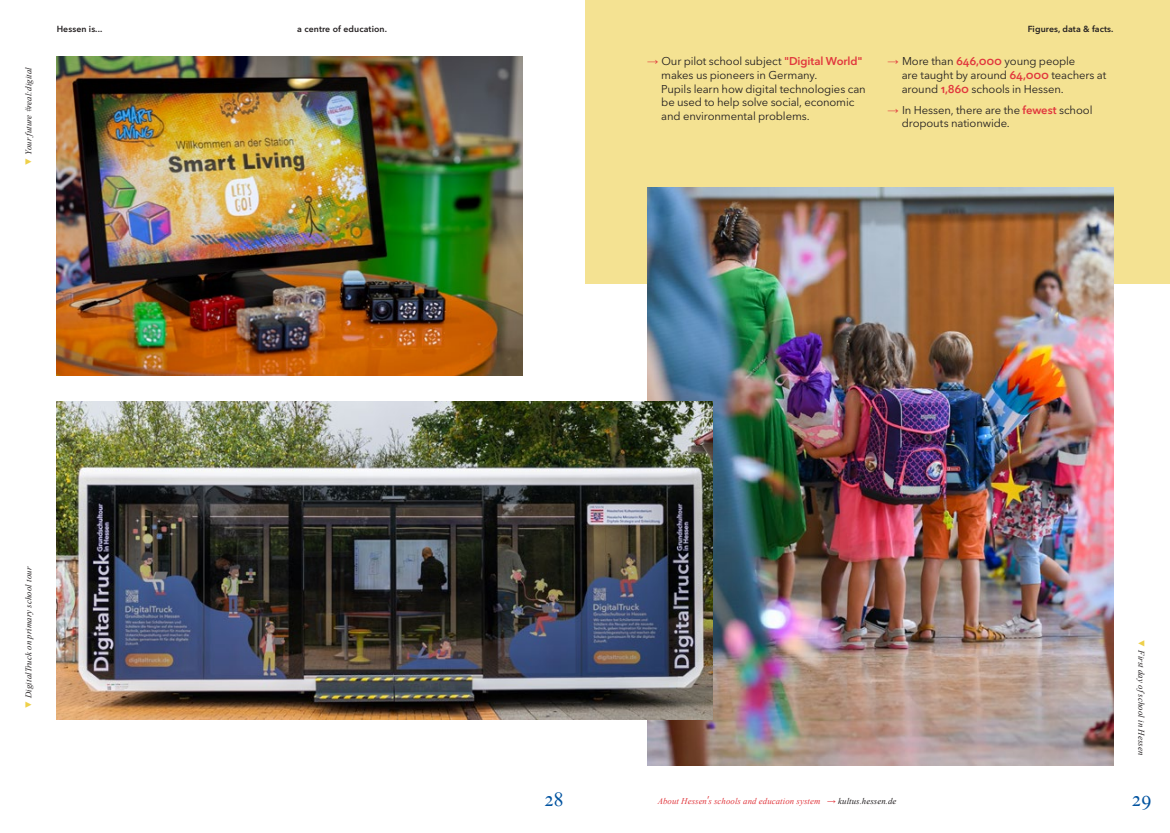
<style>
.page{position:relative;width:1170px;height:833px;background:#fff}
.page>*{position:absolute;margin:0;border:0;box-sizing:border-box;transform-origin:0 0}
.t1{font:20px "Times New Roman";color:#0153a0}
.t2{font:11.25px/13.8px "Avenir Next LT Pro";letter-spacing:-.01em;color:#231f20}
.Foto_Caption{font:italic 8.75px "Times New Roman";letter-spacing:.01em;color:#231f20}
.Foto_Caption-2{font:italic 8.75px "Times New Roman";letter-spacing:.01em;color:#e1373d}
.t3{font:600 8.75px "Avenir Next LT Pro";letter-spacing:.01em;color:#231f20}
.s1{color:#eed04a}
.s2{font-family:"Times New Roman";color:#e1373d}
.s3{font-weight:600;color:#e1373d}
.s4{font-family:"Avenir Next LT Pro";font-style:normal;font-size:11.25px}
.s5{color:#231f20}
</style>
<div class="page">
<div style="left:585px;top:0;width:584px;height:283px;background:#f4e292"></div>
<img style="left:647px;top:188px;width:466px;height:577px">
<img style="left:57px;top:401px;width:655px;height:318px">
<img style="left:57px;top:57px;width:466px;height:318px">
<p class="Foto_Caption" style="left:22px;top:166px;width:100px;rotate:-90deg"><span class="s1">▼</span> Your future #real:digital</p>
<p class="t3" style="left:57px;top:23px;width:47px">Hessen is...</p>
<p class="Foto_Caption" style="left:22px;top:709px;width:143px;rotate:-90deg"><span class="s1">▼</span> DigitalTruck on primary school tour</p>
<p class="t3" style="left:297px;top:23px;width:91px">a centre of education.</p>
<p class="t3" style="left:1027px;top:23px;width:87px">Figures, data &amp; facts.</p>
<p class="t2" style="left:661px;top:54px;width:206px;text-indent:-14px"><span class="s2">→</span> Our pilot school subject <span class="s3">"Digital World" </span>makes us pioneers in Germany.<br>Pupils learn how digital technologies can be used to help solve social, economic and environmental problems.</p>
<p class="t2" style="left:901px;top:54px;width:206px;text-indent:-14px"><span class="s2">→</span> More than <span class="s3">646,000</span> young people<br>are taught by around <span class="s3">64,000</span> teachers at around <span class="s3">1,860</span> schools in Hessen.</p>
<p class="t2" style="left:901px;top:103px;width:192px;text-indent:-14px"><span class="s2">→</span> In Hessen, there are the <span class="s3">fewest</span> school dropouts nationwide.</p>
<p class="Foto_Caption" style="left:1147px;top:639px;width:117px;rotate:90deg"><span class="s1">▼</span> First day ofschool in Hessen</p>
<h1 class="t1" style="left:544px;top:785px;width:20px">28</h1>
<h1 class="t1" style="left:1131px;top:785px;width:21px">29</h1>
<p class="Foto_Caption-2" style="left:657px;top:794px;width:240px">About Hessen<span class="s4">’</span>s schools and education system → <span class="s5">kultus.hessen.de</span></p>
</div>
